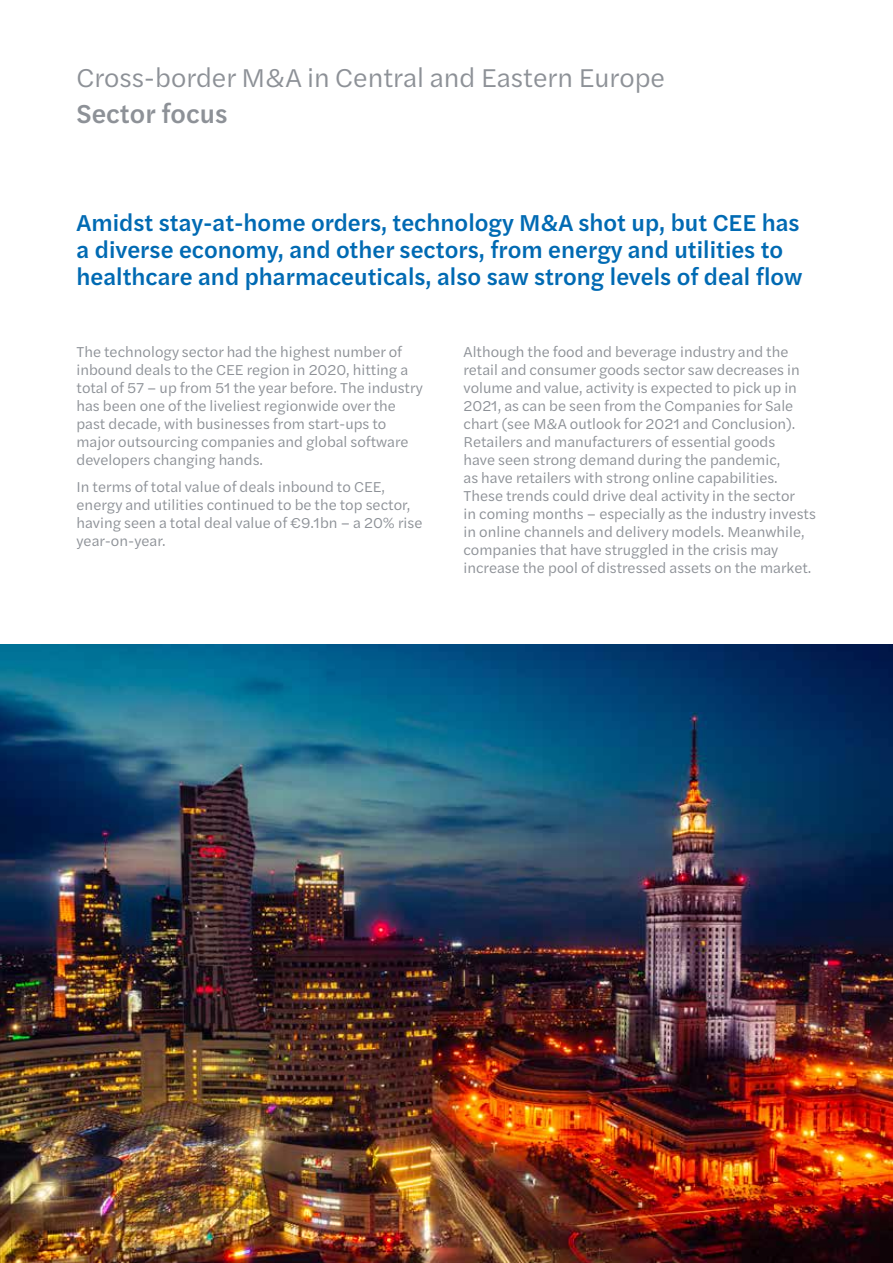
<style>
.page{position:relative;width:893px;height:1263px;background:#fff}
.page>*{position:absolute;margin:0;border:0;box-sizing:border-box;transform-origin:0 0}
.t1{font:27px "Halyard Text";color:#8d9197}
.t2{font:500 27px "Halyard Text";color:#8d9197}
.t3{font:500 24px/27px "Halyard Text";color:#006ab3}
.t4{font:15px/18px "Halyard Text";color:#8d9197}
</style>
<div class="page">
<img style="left:0;top:645px;width:893px;height:618px">
<h1 class="t1" style="left:77px;top:58px;width:590px">Cross-border M&amp;A in Central and Eastern Europe</h1>
<h1 class="t2" style="left:77px;top:94px;width:153px">Sector focus</h1>
<h2 class="t3" style="left:77px;top:208px;width:727px">Amidst stay-at-home orders, technology M&amp;A shot up, but CEE has a diverse economy, and other sectors, from energy and utilities to healthcare and pharmaceuticals, also saw strong levels of deal flow</h2>
<p class="t4" style="left:77px;top:342px;width:348px">The technology sector had the highest number of inbound deals to the CEE region in 2020, hitting a total of 57 – up from 51 the year before. The industry has been one of the liveliest regionwide over the past decade, with businesses from start-ups to major outsourcing companies and global software developers changing hands.</p>
<p class="t4" style="left:77px;top:477px;width:347px">In terms of total value of deals inbound to CEE, energy and utilities continued to be the top sector, having seen a total deal value of €9.1bn – a 20% rise year-on-year.</p>
<p class="t4" style="left:463px;top:342px;width:354px">Although the food and beverage industry and the retail and consumer goods sector saw decreases in volume and value, activity is expected to pick up in 2021, as can be seen from the Companies for Sale chart (see M&amp;A outlook for 2021 and Conclusion).<br>Retailers and manufacturers of essential goods<br>have seen strong demand during the pandemic,<br>as have retailers with strong online capabilities.<br>These trends could drive deal activity in the sector<br>in coming months – especially as the industry invests in online channels and delivery models. Meanwhile, companies that have struggled in the crisis may increase the pool of distressed assets on the market.</p>
</div>
